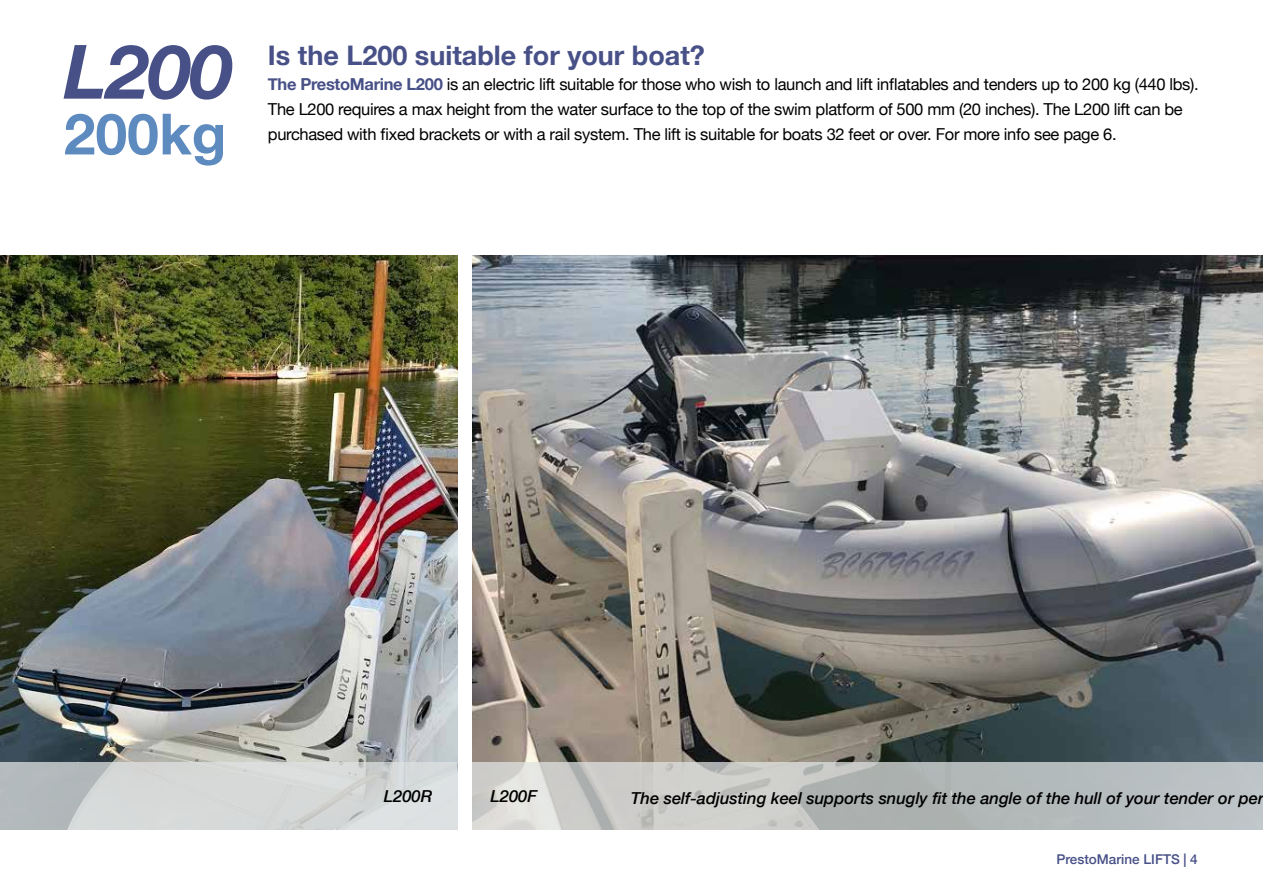
<style>
.page{position:relative;width:1263px;height:893px;background:#fff}
.page>*{position:absolute;margin:0;border:0;box-sizing:border-box;transform-origin:0 0}
.t1{font:italic 700 75px "Helvetica Neue";color:#475087}
.t2{font:700 57px "Helvetica Neue";color:#5d8abf}
.t3{font:700 27px "Helvetica Neue";color:#475087}
.t4{font:16.5px/24.8px "Helvetica Neue";letter-spacing:-.02em;color:#000}
.t5{font:italic 500 16.5px "Helvetica Neue";color:#000}
.t6{font:500 13.5px "Helvetica Neue";color:#475087}
.s1{font-weight:700;color:#475087}
</style>
<div class="page">
<img style="left:472px;top:255px;width:791px;height:508px">
<img style="left:0;top:255px;width:457px;height:574px">
<svg style="left:0;top:763px;width:456px;height:67px;background:#cfd3d3"></svg>
<svg style="left:472px;top:763px;width:790px;height:67px;background:#bfc2c1"></svg>
<hr style="left:1262px;top:763px;width:1px;height:67px;background:#dfe2e2">
<h1 class="t1" style="left:64px;top:13px;width:170px">L200</h1>
<h2 class="t2" style="left:64px;top:89px;width:164px">200kg</h2>
<h3 class="t3" style="left:268px;top:34px;width:439px">Is the L200 suitable for your boat?</h3>
<p class="t4" style="left:268px;top:73px;width:932px"><span class="s1">The PrestoMarine L200</span> is an electric lift suitable for those who wish to launch and lift inflatables and tenders up to 200 kg (440 lbs).<br>The L200 requires a max height from the water surface to the top of the swim platform of 500 mm (20 inches). The L200 lift can be purchased with fixed brackets or with a rail system. The lift is suitable for boats 32 feet or over. For more info see page 6.</p>
<p class="t5" style="left:384px;top:782px;width:50px">L200R</p>
<p class="t5" style="left:490px;top:782px;width:48px">L200F</p>
<p class="t5" style="left:631px;top:784px;width:635px">The self-adjusting keel supports snugly fit the angle of the hull of your tender or per</p>
<p class="t6" style="left:1056px;top:848px;width:143px">PrestoMarine LIFTS | 4</p>
</div>
